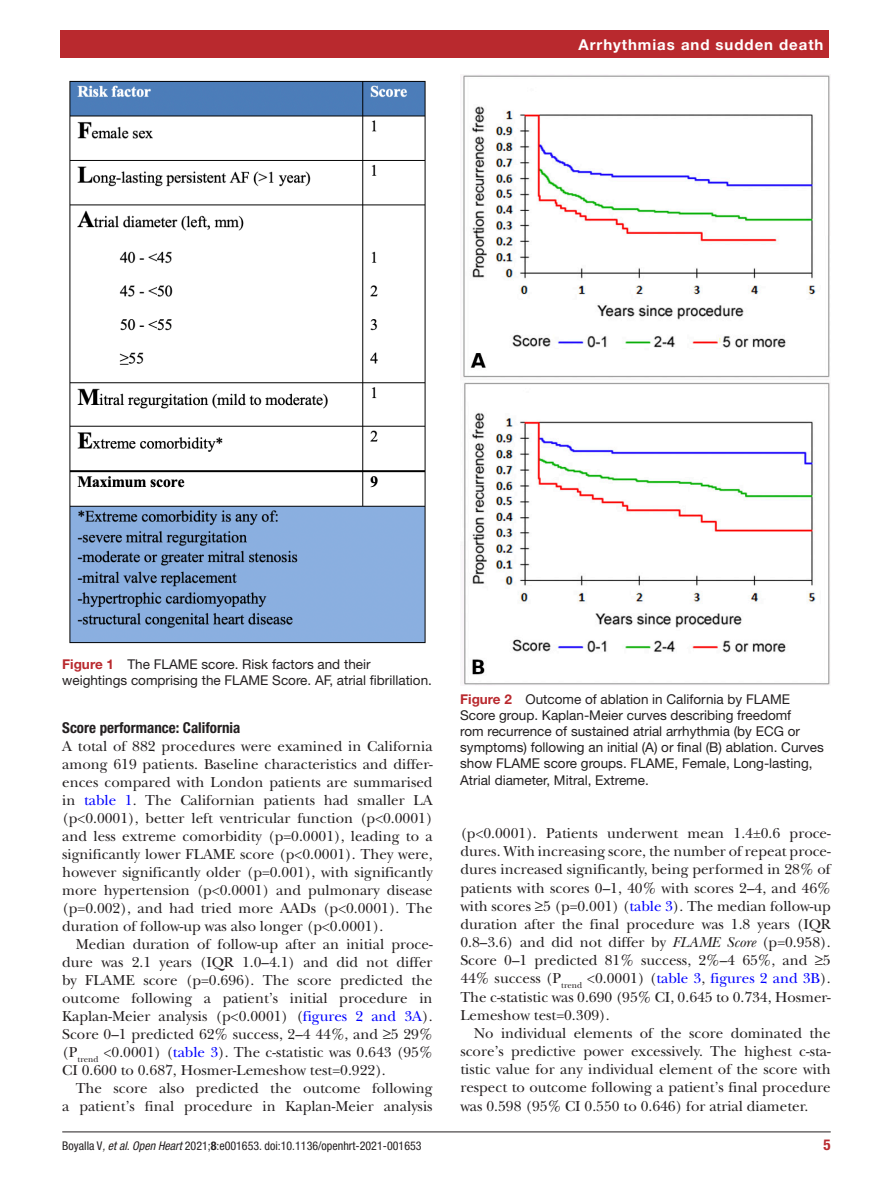
<style>
.page{position:relative;width:893px;height:1191px;background:#fff}
.page>*{position:absolute;margin:0;border:0;box-sizing:border-box;transform-origin:0 0}
.t1{font:15px/18px "New Baskerville";color:#231f20;text-align:justify}
.t2{font:700 condensed 15px "Helvetica Neue LT Std";color:#231f20}
.t3{font:700 15px "Helvetica Neue LT Std";letter-spacing:.065em;color:#fff}
.t4{font:700 condensed 15px "Helvetica Neue LT Std";color:#b9292e}
.t5{font:13.5px/16.2px "Helvetica Neue LT Std";color:#231f20}
.t6{font:condensed 12px "Helvetica Neue LT Std";color:#231f20}
.s1{font-weight:700;color:#b9292e}
.s2{color:#00f}
.s3{font-style:italic}
.s4{font-weight:700}
</style>
<div class="page">
<hr style="left:62px;top:1131px;width:769px;height:1px;background:#231f20">
<div style="left:61px;top:31px;width:768px;height:27px;background:#b9292e"></div>
<img style="left:69px;top:80px;width:357px;height:564px">
<img style="left:463px;top:75px;width:367px;height:610px">
<p class="t3" style="left:579px;top:35px;width:246px">Arrhythmias and sudden death</p>
<p class="t5" style="left:62px;top:655px;width:371px"><span class="s1">Figure 1</span> The FLAME score. Risk factors and their weightings comprising the FLAME Score. AF, atrial fibrillation.</p>
<p class="t2" style="left:62px;top:718px;width:180px">Score performance: California</p>
<p class="t1" style="left:62px;top:737px;width:372px">A total of 882 procedures were examined in California among 619 patients. Baseline characteristics and differ&shy;ences compared with London patients are summarised in <span class="s2">table 1</span>. The Californian patients had smaller LA (p&lt;0.0001), better left ventricular function (p&lt;0.0001) and less extreme comorbidity (p=0.0001), leading to a significantly lower FLAME score (p&lt;0.0001). They were, however significantly older (p=0.001), with significantly more hypertension (p&lt;0.0001) and pulmonary disease (p=0.002), and had tried more AADs (p&lt;0.0001). The duration of follow-up was also longer (p&lt;0.0001).</p>
<p class="t1" style="left:62px;top:935px;width:372px;text-indent:14px">Median duration of follow-up after an initial proce&shy;dure was 2.1 years (IQR 1.0–4.1) and did not differ by FLAME score (p=0.696). The score predicted the outcome following a patient’s initial procedure in Kaplan-Meier analysis (p&lt;0.0001) (<span class="s2">figures 2 and 3A</span>).<br>Score 0–1 predicted 62% success, 2–4 44%, and ≥5 29% (P<sub>trend</sub> &lt;0.0001) (<span class="s2">table 3</span>). The c-statistic was 0.643 (95% CI 0.600 to 0.687, Hosmer-Lemeshow test=0.922).</p>
<p class="t1" style="left:62px;top:1079px;width:372px;text-align:right">The score also predicted the outcome following<br>a patient’s final procedure in Kaplan-Meier analysis</p>
<p class="t5" style="left:460px;top:690px;width:365px"><span class="s1">Figure 2</span> Outcome of ablation in California by FLAME Score group. Kaplan-Meier curves describing freedomf<br>rom recurrence of sustained atrial arrhythmia (by ECG or symptoms) following an initial (A) or final (B) ablation. Curves show FLAME score groups. FLAME, Female, Long-lasting, Atrial diameter, Mitral, Extreme.</p>
<p class="t1" style="left:460px;top:824px;width:372px">(p&lt;0.0001). Patients underwent mean 1.4±0.6 proce&shy;dures. With increasing score, the number of repeat proce&shy;dures increased significantly, being performed in 28% of patients with scores 0–1, 40% with scores 2–4, and 46% with scores ≥5 (p=0.001) (<span class="s2">table 3</span>). The median follow-up duration after the final procedure was 1.8 years (IQR 0.8–3.6) and did not differ by <span class="s3">FLAME Score</span> (p=0.958).<br>Score 0–1 predicted 81% success, 2%–4 65%, and ≥5<br>44% success (P<sub>trend</sub> &lt;0.0001) (<span class="s2">table 3</span>, <span class="s2">figures 2 and 3B</span>).<br>The c-statistic was 0.690 (95% CI, 0.645 to 0.734, Hosmer-Lemeshow test=0.309).</p>
<p class="t1" style="left:460px;top:1024px;width:372px;text-indent:14px">No individual elements of the score dominated the score’s predictive power excessively. The highest c-sta&shy;tistic value for any individual element of the score with respect to outcome following a patient’s final procedure was 0.598 (95% CI 0.550 to 0.646) for atrial diameter.</p>
<p class="t6" style="left:62px;top:1139px;width:361px">Boyalla V<span class="s3">, et al. Open Heart</span> 2021;<span class="s4">8</span>:e001653. doi:10.1136/openhrt-2021-001653</p>
<p class="t4" style="left:823px;top:1135px;width:9px">5</p>
</div>
